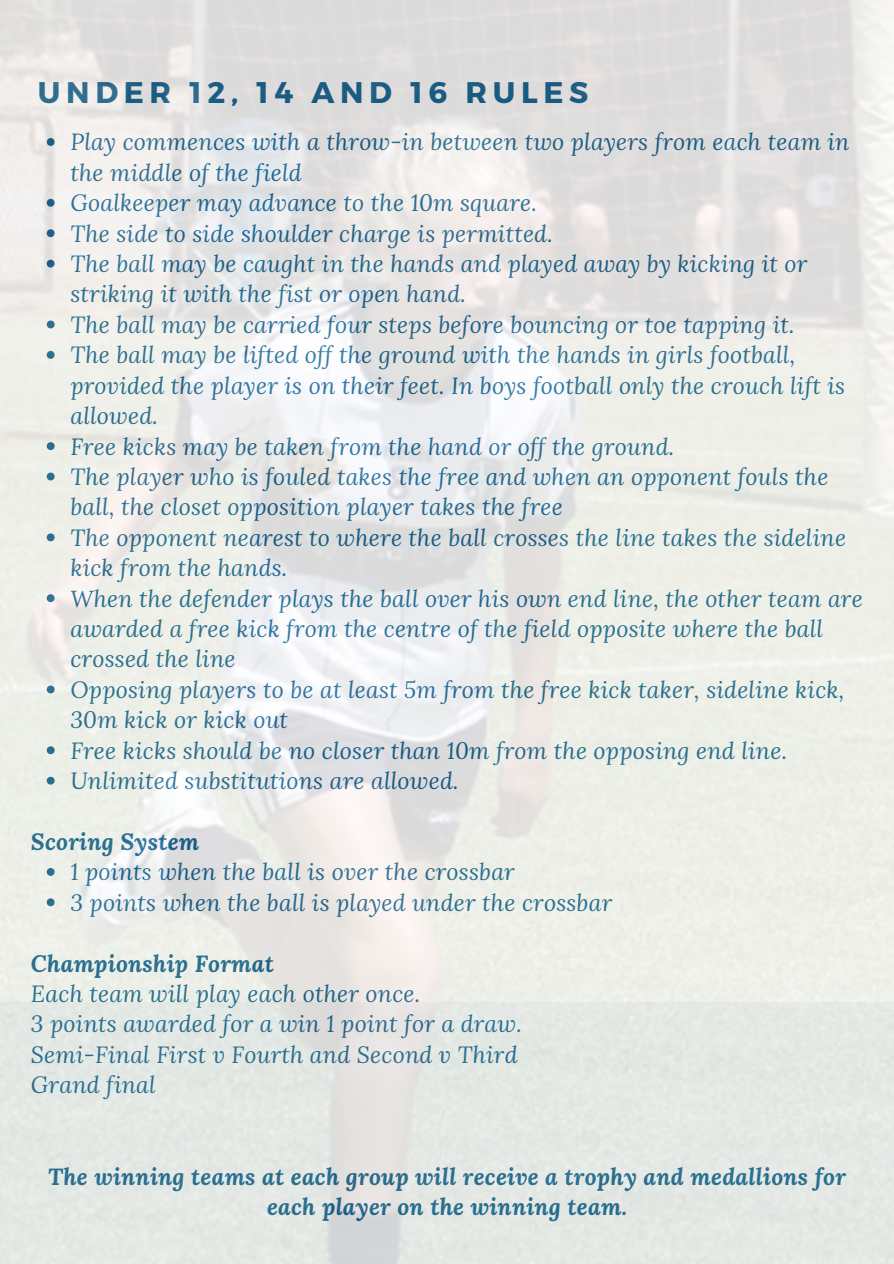
<style>
.page{position:relative;width:894px;height:1264px;background:#fff}
.page>*{position:absolute;margin:0;border:0;box-sizing:border-box;transform-origin:0 0}
.t1{font:700 29.85px "Montserrat";letter-spacing:.19em;color:#1b6996}
.t2{font:italic 23.25px/30.5px "Lora";letter-spacing:.01em;color:#1b6996}
.t3{font:italic 700 23.25px/30.5px "Lora";letter-spacing:.01em;color:#1b6996;text-align:center}
</style>
<div class="page">
<img style="left:0;top:0;width:893px;height:1263px">
<p class="t1" style="left:38px;top:72px;width:551px">UNDER 12, 14 AND 16 RULES</p>
<p class="t2" style="left:70px;top:126px;width:780px">Play commences with a throw-in between two players from each team in the middle of the field</p>
<p class="t2" style="left:70px;top:187px;width:468px">Goalkeeper may advance to the 10m square.</p>
<p class="t2" style="left:70px;top:217px;width:484px">The side to side shoulder charge is permitted.</p>
<p class="t2" style="left:70px;top:248px;width:738px">The ball may be caught in the hands and played away by kicking it or striking it with the fist or open hand.</p>
<p class="t2" style="left:70px;top:309px;width:725px">The ball may be carried four steps before bouncing or toe tapping it.</p>
<p class="t2" style="left:70px;top:339px;width:776px">The ball may be lifted off the ground with the hands in girls football, provided the player is on their feet. In boys football only the crouch lift is allowed.</p>
<p class="t2" style="left:70px;top:430px;width:605px">Free kicks may be taken from the hand or off the ground.</p>
<p class="t2" style="left:70px;top:461px;width:759px">The player who is fouled takes the free and when an opponent fouls the ball, the closet opposition player takes the free</p>
<p class="t2" style="left:70px;top:522px;width:777px">The opponent nearest to where the ball crosses the line takes the sideline kick from the hands.</p>
<p class="t2" style="left:70px;top:582px;width:793px">When the defender plays the ball over his own end line, the other team are awarded a free kick from the centre of the field opposite where the ball crossed the line</p>
<p class="t2" style="left:70px;top:674px;width:775px">Opposing players to be at least 5m from the free kick taker, sideline kick,<br>30m kick or kick out</p>
<p class="t2" style="left:70px;top:734px;width:718px">Free kicks should be no closer than 10m from the opposing end line.</p>
<p class="t2" style="left:70px;top:765px;width:389px">Unlimited substitutions are allowed.</p>
<p class="t3" style="left:31px;top:826px;width:170px">Scoring System</p>
<p class="t2" style="left:70px;top:856px;width:446px">1 points when the ball is over the crossbar</p>
<p class="t2" style="left:70px;top:886px;width:543px">3 points when the ball is played under the crossbar</p>
<p class="t3" style="left:31px;top:947px;width:244px">Championship Format</p>
<p class="t2" style="left:31px;top:978px;width:391px">Each team will play each other once.</p>
<p class="t2" style="left:31px;top:1008px;width:492px">3 points awarded for a win 1 point for a draw.</p>
<p class="t2" style="left:31px;top:1038px;width:488px">Semi-Final First v Fourth and Second v Third</p>
<p class="t2" style="left:31px;top:1069px;width:126px">Grand final</p>
<p class="t3" style="left:48px;top:1160px;width:799px">The winning teams at each group will receive a trophy and medallions for each player on the winning team.</p>
</div>
